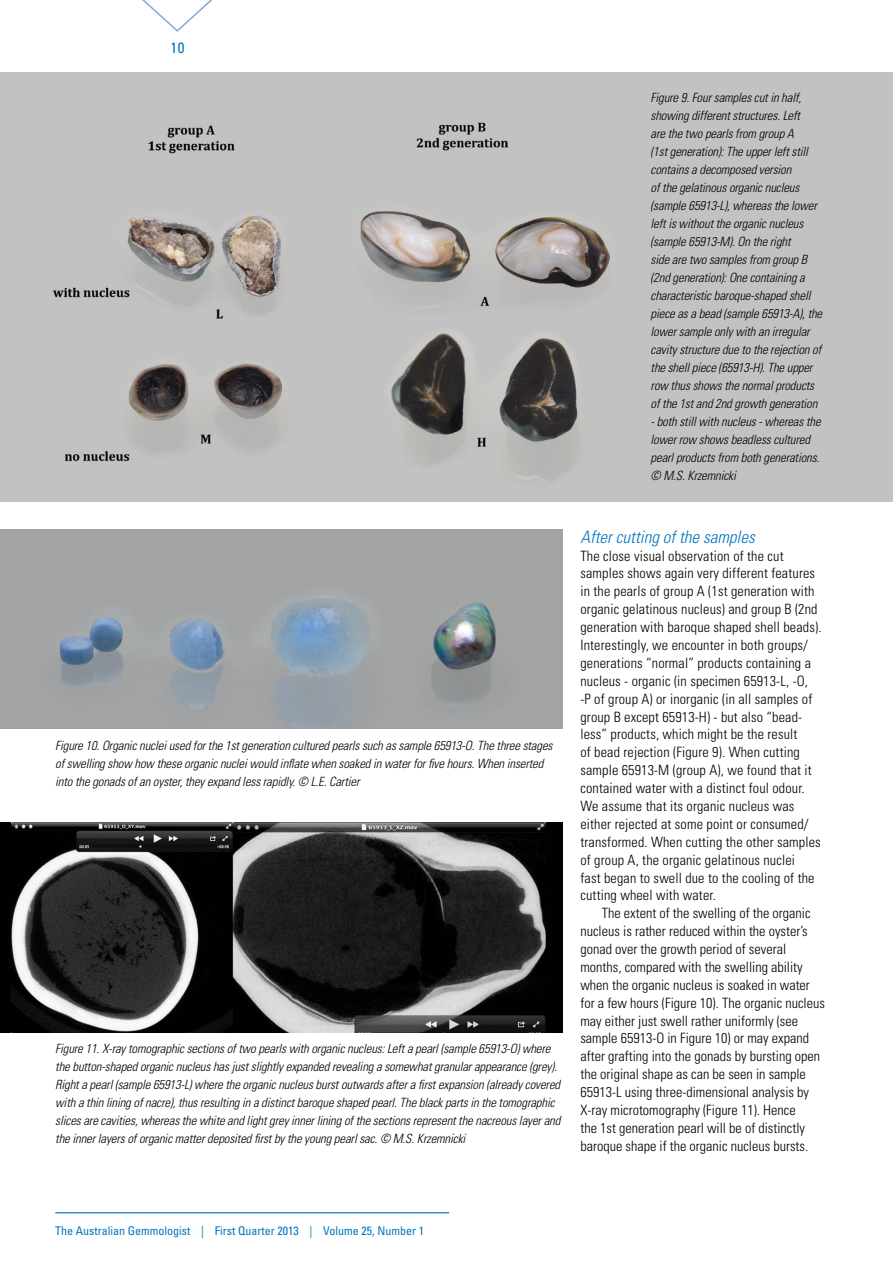
<style>
.page{position:relative;width:893px;height:1263px;background:#fff}
.page>*{position:absolute;margin:0;border:0;box-sizing:border-box;transform-origin:0 0}
.t1{font:italic 300 condensed 17.25px "Univers";color:#0076c0}
.t2{font:condensed 15px "Univers";color:#0076c0}
.t3{font:300 condensed 14.25px/17.9px "Univers";letter-spacing:.01em;color:#000}
.t4{font:italic 300 condensed 12.75px/18px "Univers";letter-spacing:-.01em;color:#000}
.t5{font:condensed 12px "Univers";color:#0076c0}
</style>
<div class="page">
<hr style="left:55px;top:1212px;width:394px;height:1px;background:#0076c0">
<img style="left:0;top:72px;width:893px;height:430px">
<img style="left:0;top:529px;width:562px;height:200px">
<img style="left:0;top:823px;width:562px;height:209px">
<svg style="left:142px;top:0;width:71px;height:32px"></svg>
<p class="t2" style="left:170px;top:38px;width:16px">10</p>
<p class="t4" style="left:651px;top:89px;width:173px">Figure 9. Four samples cut in half, showing different structures. Left<br>are the two pearls from group A<br>(1st generation): The upper left still contains a decomposed version<br>of the gelatinous organic nucleus (sample 65913-L), whereas the lower left is without the organic nucleus (sample 65913-M). On the right<br>side are two samples from group B (2nd generation): One containing a characteristic baroque-shaped shell piece as a bead (sample 65913-A), the lower sample only with an irregular cavity structure due to the rejection of the shell piece (65913-H). The upper row thus shows the normal products of the 1st and 2nd growth generation</p>
<p class="t4" style="left:651px;top:413px;width:172px">- both still with nucleus - whereas the lower row shows beadless cultured pearl products from both generations. © M.S. Krzemnicki</p>
<p class="t4" style="left:55px;top:736px;width:499px">Figure 10. Organic nuclei used for the 1st generation cultured pearls such as sample 65913-O. The three stages of swelling show how these organic nuclei would inflate when soaked in water for five hours. When inserted into the gonads of an oyster, they expand less rapidly. © L.E. Cartier</p>
<p class="t4" style="left:55px;top:1039px;width:507px">Figure 11. X-ray tomographic sections of two pearls with organic nucleus: Left a pearl (sample 65913-O) where the button-shaped organic nucleus has just slightly expanded revealing a somewhat granular appearance (grey).<br>Right a pearl (sample 65913-L) where the organic nucleus burst outwards after a first expansion (already covered with a thin lining of nacre), thus resulting in a distinct baroque shaped pearl. The black parts in the tomographic slices are cavities, whereas the white and light grey inner lining of the sections represent the nacreous layer and the inner layers of organic matter deposited first by the young pearl sac. © M.S. Krzemnicki</p>
<h1 class="t1" style="left:580px;top:526px;width:176px">After cutting of the samples</h1>
<p class="t3" style="left:580px;top:547px;width:243px">The close visual observation of the cut samples shows again very different features in the pearls of group A (1st generation with organic gelatinous nucleus) and group B (2nd generation with baroque shaped shell beads).<br>Interestingly, we encounter in both groups/ generations “normal” products containing a nucleus - organic (in specimen 65913-L, -O, -P of group A) or inorganic (in all samples of group B except 65913-H) - but also “bead&shy;less” products, which might be the result<br>of bead rejection (Figure 9). When cutting sample 65913-M (group A), we found that it contained water with a distinct foul odour.<br>We assume that its organic nucleus was either rejected at some point or consumed/ transformed. When cutting the other samples of group A, the organic gelatinous nuclei<br>fast began to swell due to the cooling of the cutting wheel with water.</p>
<p class="t3" style="left:580px;top:904px;width:246px;text-indent:21px">The extent of the swelling of the organic nucleus is rather reduced within the oyster’s gonad over the growth period of several months, compared with the swelling ability when the organic nucleus is soaked in water for a few hours (Figure 10). The organic nucleus may either just swell rather uniformly (see sample 65913-O in Figure 10) or may expand after grafting into the gonads by bursting open the original shape as can be seen in sample 65913-L using three-dimensional analysis by X-ray microtomography (Figure 11). Hence<br>the 1st generation pearl will be of distinctly baroque shape if the organic nucleus bursts.</p>
<p class="t5" style="left:55px;top:1223px;width:370px">The Australian Gemmologist | First Quarter 2013 | Volume 25, Number 1</p>
</div>
